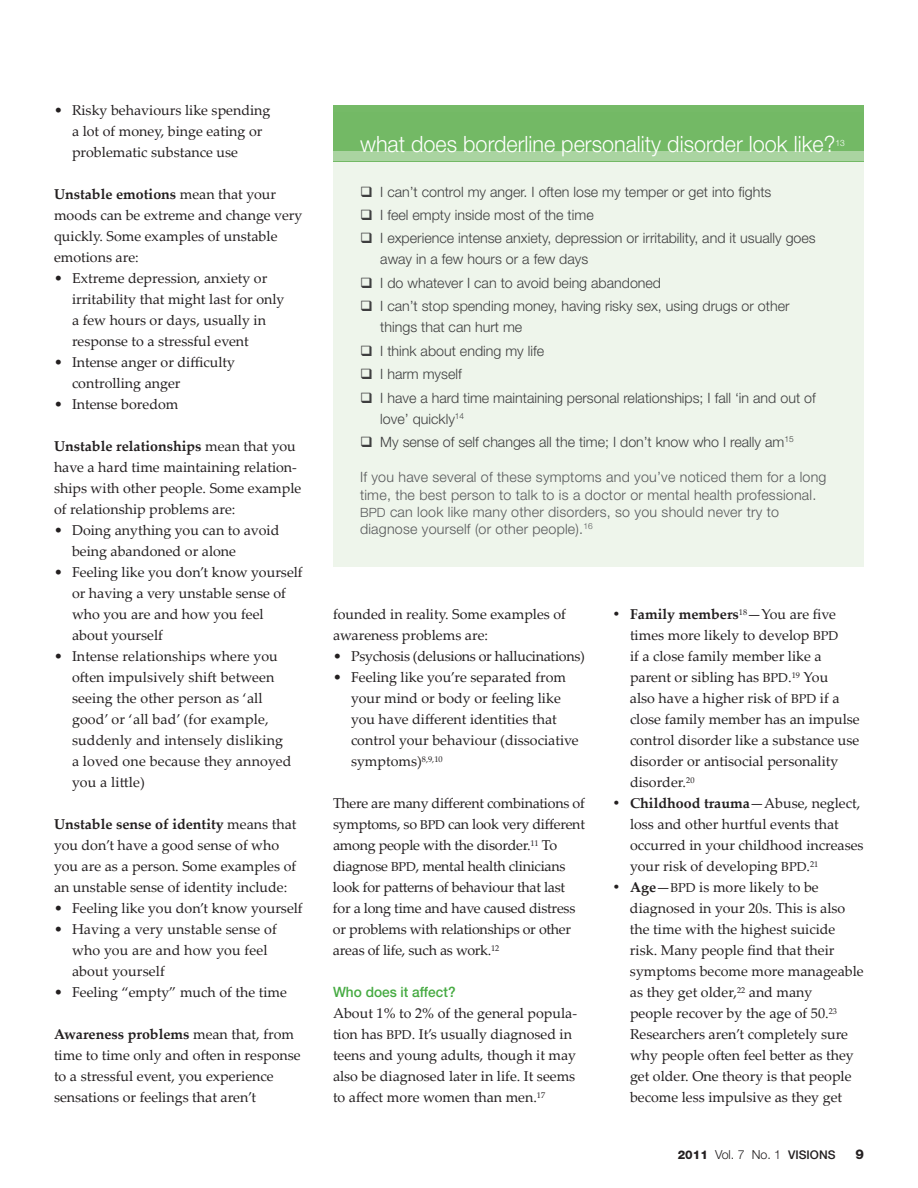
<style>
.page{position:relative;width:918px;height:1188px;background:#fff}
.page>*{position:absolute;margin:0;border:0;box-sizing:border-box;transform-origin:0 0}
.Sidebar_-_heading{font:300 22.5px "Helvetica Neue LT Std";color:#fff;scale:.96 1}
.Body_Bullet{font:14.25px/21px "Palatino Linotype";color:#231f20}
.Body_Text_-_no_space{font:14.25px/21px "Palatino Linotype";color:#231f20}
.sidebarBullet_boxes{font:300 14.25px/21px "Helvetica Neue LT Std";color:#3e3e3f}
.Body_Text{font:14.25px/21px "Palatino Linotype";letter-spacing:-.02em;color:#231f20}
.Sidebar_-_body{font:300 14.25px/17.1px "Helvetica Neue LT Std";letter-spacing:.015em;color:#57585a}
.Body_Bullet-2{font:14.25px "Palatino Linotype";letter-spacing:-.02em;color:#231f20}
.Tertiary_Subhead{font:500 14.25px "Helvetica Neue LT Std";color:#46aa42;scale:.96 1}
.t1{font:800 13.5px "Helvetica Neue LT Std";color:#231f20}
.t2{font:300 12.45px "Helvetica Neue LT Std";color:#231f20}
.Sidebar_-_heading-2{font:300 8.7px "Helvetica Neue LT Std";color:#fff;scale:.96 1}
.s1{font-weight:700}
.s2{font-size:12.75px}
.s3{font-weight:800;font-size:12px}
.s4{font-weight:500;font-size:12px}
</style>
<div class="page">
<div style="left:333px;top:112px;width:531px;height:455px;background:#eef5eb"></div>
<div style="left:333px;top:105px;width:531px;height:56px;background:#73b965"></div>
<div style="left:333px;top:151px;width:531px;height:10px;background:#aad4a1"></div>
<p class="Body_Bullet" style="left:72px;top:100px;width:200px;text-indent:-18px">• Risky behaviours like spending a lot of money, binge eating or problematic substance use</p>
<p class="Body_Text_-_no_space" style="left:54px;top:184px;width:250px"><span class="s1">Unstable emotions</span> mean that your moods can be extreme and change very quickly. Some examples of unstable emotions are:</p>
<p class="Body_Bullet" style="left:72px;top:268px;width:214px;text-indent:-18px">• Extreme depression, anxiety or irritability that might last for only a few hours or days, usually in response to a stressful event</p>
<p class="Body_Bullet" style="left:72px;top:352px;width:165px;text-indent:-18px">• Intense anger or difficulty controlling anger</p>
<p class="Body_Bullet" style="left:54px;top:394px;width:126px">• Intense boredom</p>
<p class="Body_Text_-_no_space" style="left:54px;top:436px;width:249px"><span class="s1">Unstable relationships</span> mean that you have a hard time maintaining relation&shy;ships with other people. Some example of relationship problems are:</p>
<p class="Body_Bullet" style="left:72px;top:520px;width:209px;text-indent:-18px">• Doing anything you can to avoid being abandoned or alone</p>
<p class="Body_Bullet" style="left:72px;top:562px;width:232px;text-indent:-18px">• Feeling like you don’t know yourself or having a very unstable sense of who you are and how you feel about yourself</p>
<p class="Body_Bullet" style="left:72px;top:646px;width:221px;text-indent:-18px">• Intense relationships where you often impulsively shift between seeing the other person as ‘all good’ or ‘all bad’ (for example, suddenly and intensely disliking a loved one because they annoyed you a little)</p>
<p class="Body_Text_-_no_space" style="left:54px;top:814px;width:244px"><span class="s1">Unstable sense of identity</span> means that you don’t have a good sense of who you are as a person. Some examples of an unstable sense of identity include:</p>
<p class="Body_Bullet" style="left:54px;top:898px;width:250px">• Feeling like you don’t know yourself</p>
<p class="Body_Bullet" style="left:72px;top:919px;width:206px;text-indent:-18px">• Having a very unstable sense of who you are and how you feel about yourself</p>
<p class="Body_Bullet" style="left:54px;top:982px;width:234px">• Feeling “empty” much of the time</p>
<p class="Body_Text_-_no_space" style="left:54px;top:1024px;width:248px"><span class="s1">Awareness problems</span> mean that, from time to time only and often in response to a stressful event, you experience sensations or feelings that aren’t</p>
<p class="Sidebar_-_heading" style="left:360px;top:130px;width:497px">what does borderline personality disorder look like?</p>
<p class="Sidebar_-_heading-2" style="left:836px;top:137px;width:11px">13</p>
<p class="sidebarBullet_boxes" style="left:380px;top:181px;width:393px">I can’t control my anger. I often lose my temper or get into fights</p>
<p class="sidebarBullet_boxes" style="left:380px;top:204px;width:215px">I feel empty inside most of the time</p>
<p class="sidebarBullet_boxes" style="left:380px;top:228px;width:437px">I experience intense anxiety, depression or irritability, and it usually goes away in a few hours or a few days</p>
<p class="sidebarBullet_boxes" style="left:380px;top:272px;width:282px">I do whatever I can to avoid being abandoned</p>
<p class="sidebarBullet_boxes" style="left:380px;top:295px;width:411px">I can’t stop spending money, having risky sex, using drugs or other things that can hurt me</p>
<p class="sidebarBullet_boxes" style="left:380px;top:340px;width:165px">I think about ending my life</p>
<p class="sidebarBullet_boxes" style="left:380px;top:363px;width:83px">I harm myself</p>
<p class="sidebarBullet_boxes" style="left:380px;top:387px;width:437px">I have a hard time maintaining personal relationships; I fall ‘in and out of love’ quickly<sup>14</sup></p>
<p class="sidebarBullet_boxes" style="left:380px;top:431px;width:415px">My sense of self changes all the time; I don’t know who I really am<sup>15</sup></p>
<p class="Sidebar_-_body" style="left:360px;top:469px;width:468px">If you have several of these symptoms and you’ve noticed them for a long time, the best person to talk to is a doctor or mental health professional.<br><span class="s2">BPD</span> can look like many other disorders, so you should never try to diagnose yourself (or other people).<sup>16</sup></p>
<p class="Body_Text_-_no_space" style="left:333px;top:604px;width:235px">founded in reality. Some examples of awareness problems are:</p>
<p class="Body_Bullet-2" style="left:333px;top:646px;width:253px">• Psychosis (delusions or hallucinations)</p>
<p class="Body_Bullet" style="left:351px;top:667px;width:229px;text-indent:-18px">• Feeling like you’re separated from your mind or body or feeling like you have different identities that control your behaviour (dissociative symptoms)<sup>8,9,10</sup></p>
<p class="Body_Text" style="left:333px;top:793px;width:254px">There are many different combinations of symptoms, so <span class="s2">BPD</span> can look very different among people with the disorder.<sup>11</sup> To diagnose <span class="s2">BPD</span>, mental health clinicians look for patterns of behaviour that last for a long time and have caused distress or problems with relationships or other areas of life, such as work.<sup>12</sup></p>
<p class="Tertiary_Subhead" style="left:333px;top:984px;width:129px">Who does it affect?</p>
<p class="Body_Text_-_no_space" style="left:333px;top:1003px;width:246px">About 1% to 2% of the general popula&shy;tion has <span class="s2">BPD</span>. It’s usually diagnosed in teens and young adults, though it may also be diagnosed later in life. It seems to affect more women than men.<sup>17</sup></p>
<p class="Body_Bullet" style="left:630px;top:604px;width:231px;text-indent:-18px"><span class="s1">• Family members</span><sup>18</sup>—You are five times more likely to develop <span class="s2">BPD<br></span>if a close family member like a parent or sibling has <span class="s2">BPD</span>.<sup>19</sup> You<br>also have a higher risk of <span class="s2">BPD</span> if a close family member has an impulse control disorder like a substance use disorder or antisocial personality disorder.<sup>20</sup></p>
<p class="Body_Bullet" style="left:630px;top:793px;width:235px;text-indent:-18px"><span class="s1">• Childhood trauma</span>—Abuse, neglect, loss and other hurtful events that occurred in your childhood increases your risk of developing <span class="s2">BPD</span>.<sup>21</sup></p>
<p class="Body_Bullet" style="left:630px;top:877px;width:235px;text-indent:-18px"><span class="s1">• Age</span>—<span class="s2">BPD</span> is more likely to be diagnosed in your 20s. This is also the time with the highest suicide risk. Many people find that their symptoms become more manageable as they get older,<sup>22</sup> and many<br>people recover by the age of 50.<sup>23<br></sup>Researchers aren’t completely sure why people often feel better as they get older. One theory is that people become less impulsive as they get</p>
<p class="t2" style="left:678px;top:1147px;width:159px"><span class="s3">2011</span> Vol. 7 No. 1 <span class="s4">VISIONS</span></p>
<p class="t1" style="left:855px;top:1146px;width:10px">9</p>
</div>
